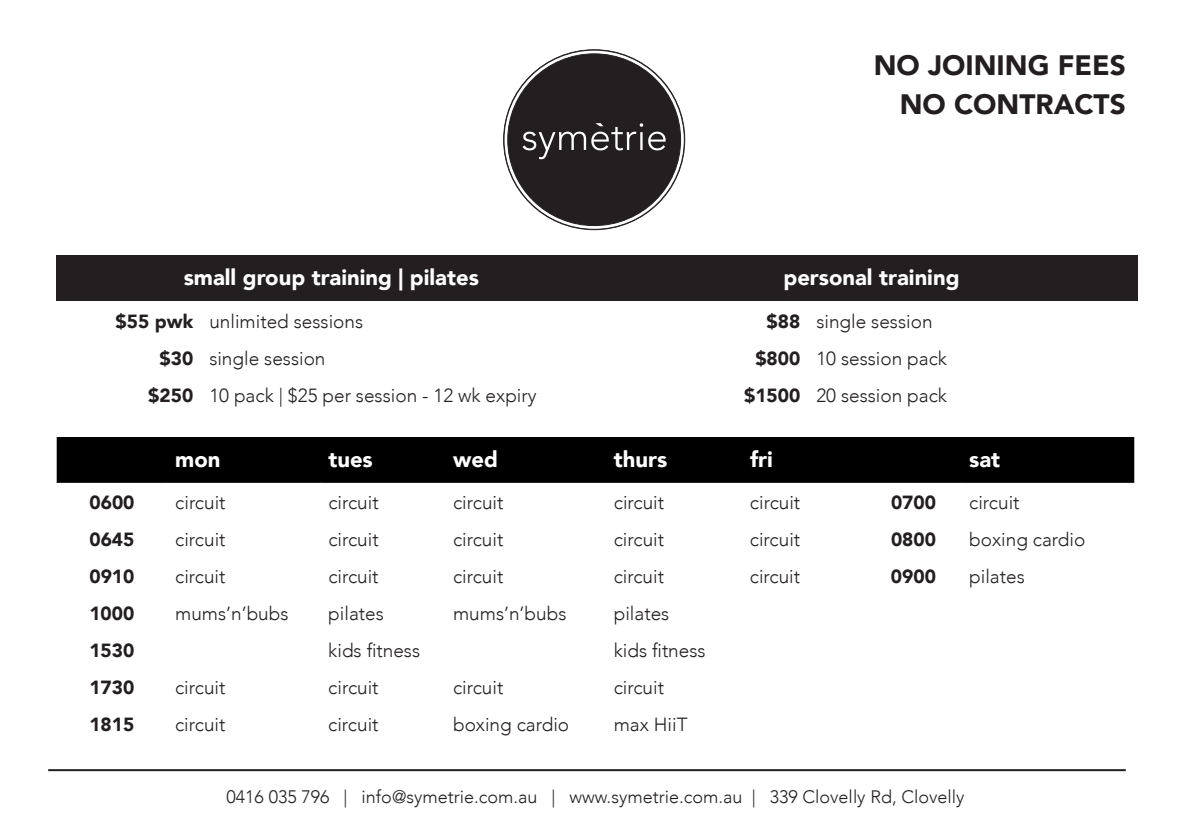
<style>
.page{position:relative;width:1191px;height:840px;background:#fff}
.page>*{position:absolute;margin:0;border:0;box-sizing:border-box;transform-origin:0 0}
.t1{font:900 28px/39px "Avenir";color:#231f20;text-align:right}
.t2{font:900 22px "Avenir";color:#fff}
.t3{font:300 19px/36.8px "Avenir";color:#231f20;text-align:center}
.t4{font:900 19px "Avenir";color:#231f20}
.t5{font:300 18px "Avenir";color:#231f20}
.s1{font-weight:900}
</style>
<div class="page">
<div style="left:57px;top:437px;width:1077px;height:44px;background:#000"></div>
<hr style="left:57px;top:481px;width:110px;height:1px;background:#231f20">
<hr style="left:167px;top:481px;width:153px;height:1px;background:#231f20">
<hr style="left:320px;top:481px;width:125px;height:1px;background:#231f20">
<hr style="left:445px;top:481px;width:161px;height:1px;background:#231f20">
<hr style="left:606px;top:481px;width:136px;height:1px;background:#231f20">
<hr style="left:742px;top:481px;width:124px;height:1px;background:#231f20">
<hr style="left:866px;top:481px;width:95px;height:1px;background:#231f20">
<hr style="left:961px;top:481px;width:173px;height:1px;background:#231f20">
<div style="left:57px;top:255px;width:549px;height:45px;background:#231f20"></div>
<div style="left:606px;top:255px;width:531px;height:45px;background:#231f20"></div>
<hr style="left:48px;top:768px;width:1077px;height:2px;background:#231f20">
<svg style="left:503px;top:50px;width:182px;height:180px"></svg>
<p class="t2" style="left:184px;top:263px;width:296px">small group training | pilates</p>
<p class="t3" style="left:116px;top:303px;width:249px"><span class="s1">$55 pwk</span> unlimited sessions</p>
<p class="t3" style="left:160px;top:340px;width:167px"><span class="s1">$30</span> single session</p>
<p class="t3" style="left:148px;top:377px;width:390px"><span class="s1">$250</span> 10 pack | $25 per session - 12 wk expiry</p>
<h1 class="t1" style="left:873px;top:47px;width:253px">NO JOINING FEES<br>NO CONTRACTS</h1>
<p class="t2" style="left:783px;top:263px;width:177px">personal training</p>
<p class="t3" style="left:744px;top:303px;width:204px"><span class="s1">$88</span> single session <span class="s1">$800</span> 10 session pack <span class="s1">$1500</span> 20 session pack</p>
<p class="t2" style="left:175px;top:445px;width:47px">mon</p>
<p class="t2" style="left:328px;top:445px;width:46px">tues</p>
<p class="t2" style="left:453px;top:445px;width:46px">wed</p>
<p class="t2" style="left:614px;top:445px;width:55px">thurs</p>
<p class="t2" style="left:750px;top:445px;width:24px">fri</p>
<p class="t2" style="left:969px;top:445px;width:32px">sat</p>
<p class="t4" style="left:89px;top:490px;width:46px">0600</p>
<p class="t3" style="left:175px;top:484px;width:52px">circuit</p>
<p class="t3" style="left:328px;top:484px;width:52px">circuit</p>
<p class="t3" style="left:453px;top:484px;width:52px">circuit</p>
<p class="t3" style="left:614px;top:484px;width:52px">circuit</p>
<p class="t3" style="left:750px;top:484px;width:52px">circuit</p>
<p class="t4" style="left:891px;top:490px;width:46px">0700</p>
<p class="t3" style="left:969px;top:484px;width:52px">circuit</p>
<p class="t4" style="left:89px;top:527px;width:46px">0645</p>
<p class="t3" style="left:175px;top:521px;width:52px">circuit</p>
<p class="t3" style="left:328px;top:521px;width:52px">circuit</p>
<p class="t3" style="left:453px;top:521px;width:52px">circuit</p>
<p class="t3" style="left:614px;top:521px;width:52px">circuit</p>
<p class="t3" style="left:750px;top:521px;width:52px">circuit</p>
<p class="t4" style="left:891px;top:527px;width:46px">0800</p>
<p class="t3" style="left:969px;top:521px;width:118px">boxing cardio</p>
<p class="t4" style="left:89px;top:564px;width:46px">0910</p>
<p class="t3" style="left:175px;top:558px;width:52px">circuit</p>
<p class="t3" style="left:328px;top:558px;width:52px">circuit</p>
<p class="t3" style="left:453px;top:558px;width:52px">circuit</p>
<p class="t3" style="left:614px;top:558px;width:52px">circuit</p>
<p class="t3" style="left:750px;top:558px;width:52px">circuit</p>
<p class="t4" style="left:891px;top:564px;width:46px">0900</p>
<p class="t3" style="left:969px;top:558px;width:57px">pilates</p>
<p class="t4" style="left:89px;top:600px;width:46px">1000</p>
<p class="t3" style="left:175px;top:595px;width:115px">mums’n’bubs</p>
<p class="t3" style="left:328px;top:595px;width:57px">pilates</p>
<p class="t3" style="left:453px;top:595px;width:115px">mums’n’bubs</p>
<p class="t3" style="left:614px;top:595px;width:57px">pilates</p>
<p class="t4" style="left:89px;top:637px;width:46px">1530</p>
<p class="t3" style="left:328px;top:632px;width:93px">kids fitness</p>
<p class="t3" style="left:614px;top:632px;width:93px">kids fitness</p>
<p class="t4" style="left:89px;top:674px;width:46px">1730</p>
<p class="t3" style="left:175px;top:669px;width:52px">circuit</p>
<p class="t3" style="left:328px;top:669px;width:52px">circuit</p>
<p class="t3" style="left:453px;top:669px;width:52px">circuit</p>
<p class="t3" style="left:614px;top:669px;width:52px">circuit</p>
<p class="t4" style="left:89px;top:711px;width:46px">1815</p>
<p class="t3" style="left:175px;top:706px;width:52px">circuit</p>
<p class="t3" style="left:328px;top:706px;width:52px">circuit</p>
<p class="t3" style="left:453px;top:706px;width:118px">boxing cardio</p>
<p class="t3" style="left:614px;top:706px;width:75px">max HiiT</p>
<p class="t5" style="left:226px;top:784px;width:739px">0416 035 796 | info@symetrie.com.au | www.symetrie.com.au | 339 Clovelly Rd, Clovelly</p>
</div>
